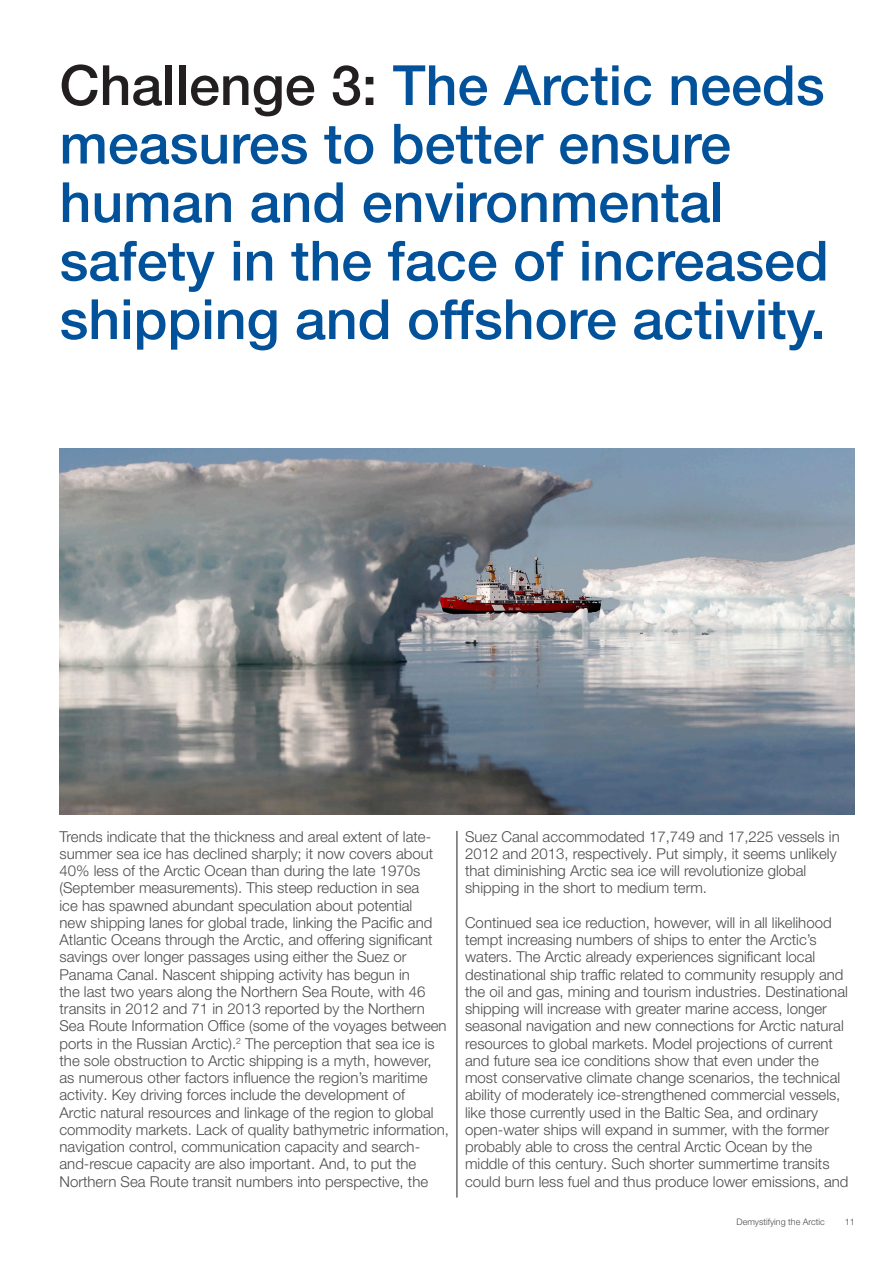
<style>
.page{position:relative;width:893px;height:1263px;background:#fff}
.page>*{position:absolute;margin:0;border:0;box-sizing:border-box;transform-origin:0 0}
.t1{font:500 55.5px/58.5px "Helvetica Neue LT Pro";color:#01529a}
.t2{font:300 15px/17.2px "Helvetica Neue LT Pro";color:#4b4c4d}
.t3{font:300 9px "Helvetica Neue LT Pro";color:#4b4c4d}
.s1{color:#231f20}
</style>
<div class="page">
<img style="left:60px;top:448px;width:795px;height:367px">
<hr style="left:457px;top:831px;width:1px;height:366px;background:#231f20">
<p class="t1" style="left:60px;top:55px;width:771px"><span class="s1">Challenge 3:</span> The Arctic needs measures to better ensure human and environmental safety in the face of increased shipping and offshore activity.</p>
<p class="t2" style="left:60px;top:827px;width:391px">Trends indicate that the thickness and areal extent of late&shy;summer sea ice has declined sharply; it now covers about 40% less of the Arctic Ocean than during the late 1970s (September measurements). This steep reduction in sea<br>ice has spawned abundant speculation about potential<br>new shipping lanes for global trade, linking the Pacific and Atlantic Oceans through the Arctic, and offering significant savings over longer passages using either the Suez or Panama Canal. Nascent shipping activity has begun in<br>the last two years along the Northern Sea Route, with 46 transits in 2012 and 71 in 2013 reported by the Northern Sea Route Information Office (some of the voyages between ports in the Russian Arctic).<sup>2</sup> The perception that sea ice is the sole obstruction to Arctic shipping is a myth, however, as numerous other factors influence the region’s maritime activity. Key driving forces include the development of<br>Arctic natural resources and linkage of the region to global commodity markets. Lack of quality bathymetric information, navigation control, communication capacity and search&shy;and-rescue capacity are also important. And, to put the Northern Sea Route transit numbers into perspective, the</p>
<p class="t2" style="left:465px;top:827px;width:376px">Suez Canal accommodated 17,749 and 17,225 vessels in 2012 and 2013, respectively. Put simply, it seems unlikely that diminishing Arctic sea ice will revolutionize global shipping in the short to medium term.</p>
<p class="t2" style="left:465px;top:913px;width:385px">Continued sea ice reduction, however, will in all likelihood tempt increasing numbers of ships to enter the Arctic’s waters. The Arctic already experiences significant local destinational ship traffic related to community resupply and the oil and gas, mining and tourism industries. Destinational shipping will increase with greater marine access, longer seasonal navigation and new connections for Arctic natural resources to global markets. Model projections of current and future sea ice conditions show that even under the most conservative climate change scenarios, the technical ability of moderately ice-strengthened commercial vessels, like those currently used in the Baltic Sea, and ordinary open-water ships will expand in summer, with the former probably able to cross the central Arctic Ocean by the middle of this century. Such shorter summertime transits could burn less fuel and thus produce lower emissions, and</p>
<p class="t3" style="left:737px;top:1216px;width:90px">Demystifying the Arctic</p>
<p class="t3" style="left:845px;top:1216px;width:12px">11</p>
</div>
